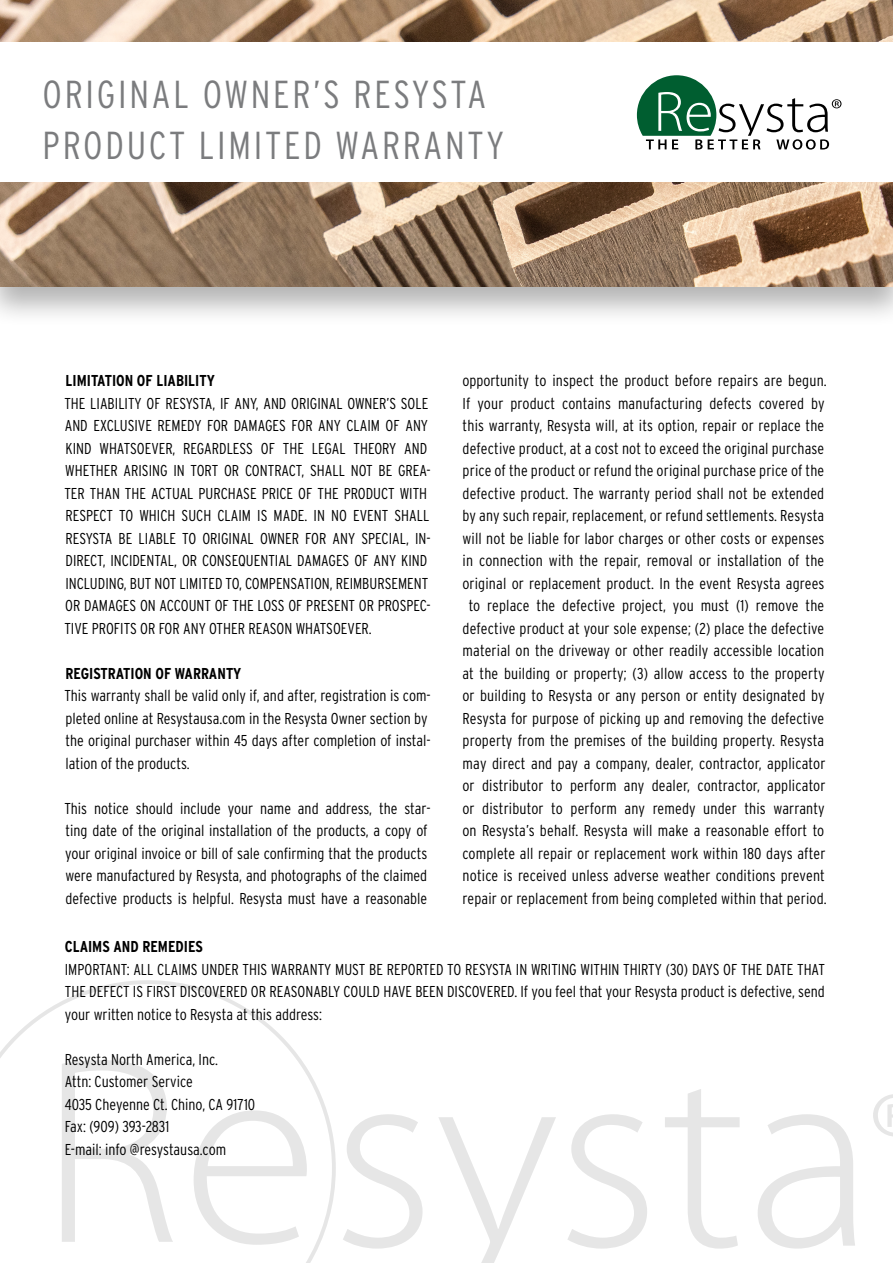
<style>
.page{position:relative;width:893px;height:1263px;background:#fff}
.page>*{position:absolute;margin:0;border:0;box-sizing:border-box;transform-origin:0 0}
.t1{font:300 condensed 39px/51px "Interstate";letter-spacing:.07em;color:#7b7c7e}
.t2{font:300 condensed 15.75px/22.5px "Interstate";color:#000}
.t3{font:700 condensed 15.75px "Interstate";color:#000}
</style>
<div class="page">
<div style="left:0;top:0;width:893px;height:327px;background:#000;opacity:.3"></div>
<img style="left:0;top:0;width:893px;height:286px">
<svg style="left:343px;top:1114px;width:80px;height:134px"></svg>
<svg style="left:568px;top:1114px;width:79px;height:134px"></svg>
<svg style="left:665px;top:1089px;width:75px;height:159px"></svg>
<svg style="left:758px;top:1114px;width:97px;height:134px"></svg>
<svg style="left:439px;top:1117px;width:117px;height:146px"></svg>
<svg style="left:0;top:980px;width:336px;height:283px"></svg>
<svg style="left:62px;top:1060px;width:111px;height:182px"></svg>
<svg style="left:194px;top:1110px;width:113px;height:135px"></svg>
<svg style="left:873px;top:1094px;width:20px;height:42px"></svg>
<div style="left:0;top:43px;width:893px;height:139px;background:#fff"></div>
<svg style="left:637px;top:75px;width:204px;height:75px"></svg>
<h1 class="t1" style="left:43px;top:68px;width:463px">ORIGINAL OWNER’S RESYSTA<br>PRODUCT LIMITED WARRANTY</h1>
<p class="t3" style="left:66px;top:371px;width:151px">LIMITATION OF LIABILITY</p>
<p class="t2" style="left:64px;top:392px;width:368px">THE LIABILITY OF RESYSTA, IF ANY, AND ORIGINAL OWNER’S SOLE AND EXCLUSIVE REMEDY FOR DAMAGES FOR ANY CLAIM OF ANY KIND WHATSOEVER, REGARDLESS OF THE LEGAL THEORY AND WHETHER ARISING IN TORT OR CONTRACT, SHALL NOT BE GREA-TER THAN THE ACTUAL PURCHASE PRICE OF THE PRODUCT WITH RESPECT TO WHICH SUCH CLAIM IS MADE. IN NO EVENT SHALL RESYSTA BE LIABLE TO ORIGINAL OWNER FOR ANY SPECIAL, IN-DIRECT, INCIDENTAL, OR CONSEQUENTIAL DAMAGES OF ANY KIND INCLUDING, BUT NOT LIMITED TO, COMPENSATION, REIMBURSEMENT OR DAMAGES ON ACCOUNT OF THE LOSS OF PRESENT OR PROSPEC-TIVE PROFITS OR FOR ANY OTHER REASON WHATSOEVER.</p>
<p class="t3" style="left:66px;top:664px;width:177px">REGISTRATION OF WARRANTY</p>
<p class="t2" style="left:64px;top:684px;width:368px">This warranty shall be valid only if, and after, registration is com&shy;pleted online at Resystausa.com in the Resysta Owner section by the original purchaser within 45 days after completion of instal&shy;lation of the products.</p>
<p class="t2" style="left:64px;top:797px;width:368px">This notice should include your name and address, the star&shy;ting date of the original installation of the products, a copy of your original invoice or bill of sale confirming that the products were manufactured by Resysta, and photographs of the claimed defective products is helpful. Resysta must have a reasonable</p>
<p class="t2" style="left:462px;top:369px;width:366px;text-align:center">opportunity to inspect the product before repairs are begun.<br>If your product contains manufacturing defects covered by this warranty, Resysta will, at its option, repair or replace the defective product, at a cost not to exceed the original purchase price of the product or refund the original purchase price of the defective product. The warranty period shall not be extended by any such repair, replacement, or refund settlements. Resysta will not be liable for labor charges or other costs or expenses in connection with the repair, removal or installation of the original or replacement product. In the event Resysta agrees to replace the defective project, you must (1) remove the defective product at your sole expense; (2) place the defective material on the driveway or other readily accessible location at the building or property; (3) allow access to the property or building to Resysta or any person or entity designated by Resysta for purpose of picking up and removing the defective property from the premises of the building property. Resysta may direct and pay a company, dealer, contractor, applicator or distributor to perform any dealer, contractor, applicator or distributor to perform any remedy under this warranty on Resysta’s behalf. Resysta will make a reasonable effort to complete all repair or replacement work within 180 days after notice is received unless adverse weather conditions prevent repair or replacement from being completed within that period.</p>
<p class="t3" style="left:65px;top:937px;width:140px">CLAIMS AND REMEDIES</p>
<p class="t2" style="left:65px;top:958px;width:762px;text-align:justify">IMPORTANT: ALL CLAIMS UNDER THIS WARRANTY MUST BE REPORTED TO RESYSTA IN WRITING WITHIN THIRTY (30) DAYS OF THE DATE THAT THE DEFECT IS FIRST DISCOVERED OR REASONABLY COULD HAVE BEEN DISCOVERED. If you feel that your Resysta product is defective, send your written notice to Resysta at this address:</p>
<p class="t2" style="left:65px;top:1048px;width:192px">Resysta North America, Inc.<br>Attn: Customer Service<br>4035 Cheyenne Ct. Chino, CA 91710<br>Fax: (909) 393-2831<br>E-mail: info @resystausa.com</p>
</div>
